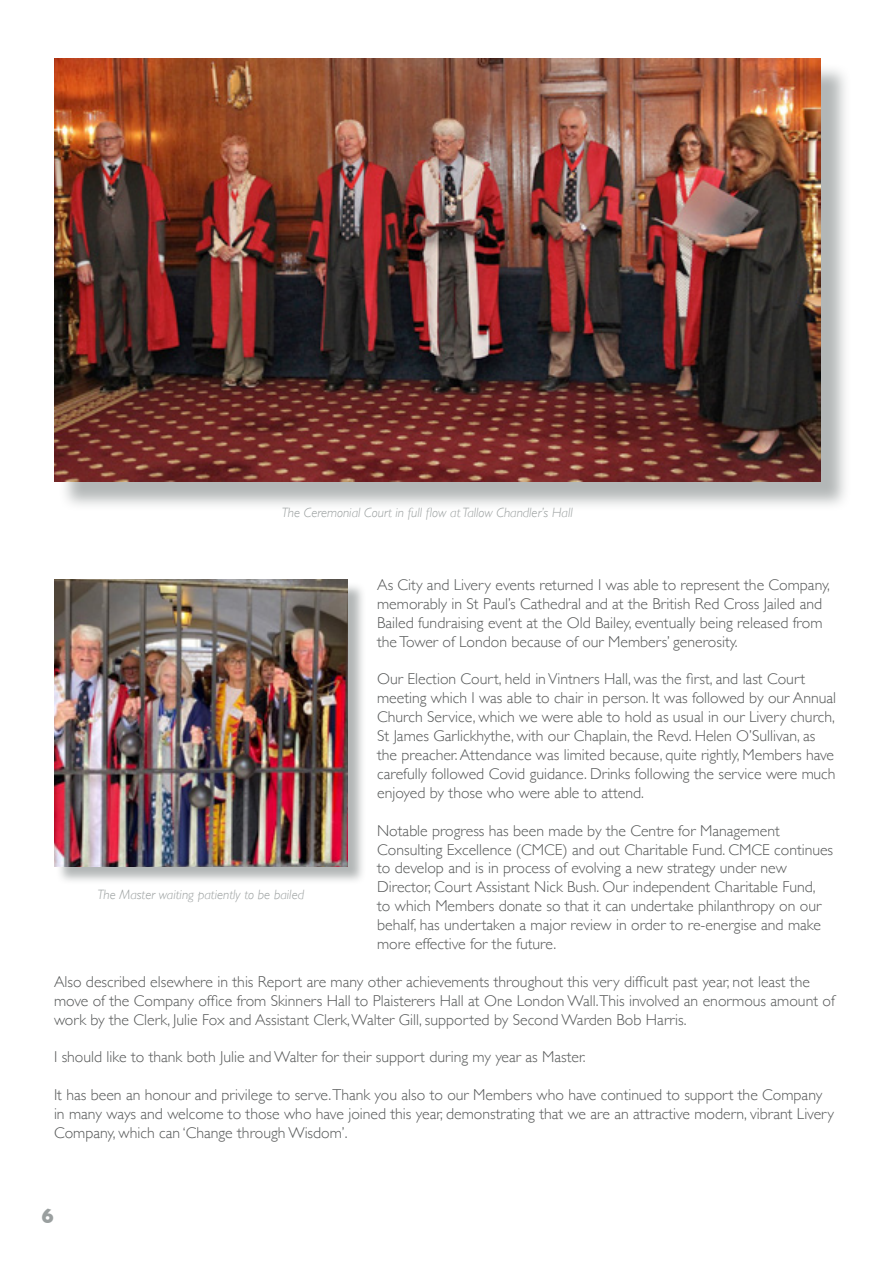
<style>
.page{position:relative;width:893px;height:1263px;background:#fff}
.page>*{position:absolute;margin:0;border:0;box-sizing:border-box;transform-origin:0 0}
.t1{font:700 21px "Gill Sans";color:#9a9f9f}
.t2{font:300 15.75px/18.9px "Gill Sans";color:#565858}
.t3{font:italic 300 13.5px "Gill Sans";color:#9a9f9f}
</style>
<div class="page">
<div style="left:59px;top:63px;width:792px;height:449px;background:#9a9f9f;opacity:.75"></div>
<img style="left:54px;top:59px;width:767px;height:422px">
<div style="left:57px;top:582px;width:309px;height:303px;background:#9a9f9f;opacity:.75"></div>
<img style="left:54px;top:580px;width:293px;height:286px">
<p class="t3" style="left:282px;top:504px;width:293px">The Ceremonial Court in full flow at Tallow Chandler’s Hall</p>
<p class="t2" style="left:377px;top:574px;width:454px">As City and Livery events returned I was able to represent the Company, memorably in St Paul’s Cathedral and at the British Red Cross Jailed and Bailed fundraising event at the Old Bailey, eventually being released from the Tower of London because of our Members’ generosity.</p>
<p class="t2" style="left:377px;top:669px;width:460px">Our Election Court, held in Vintners Hall, was the first, and last Court meeting which I was able to chair in person. It was followed by our Annual Church Service, which we were able to hold as usual in our Livery church, St James Garlickhythe, with our Chaplain, the Revd. Helen O’Sullivan, as the preacher. Attendance was limited because, quite rightly, Members have carefully followed Covid guidance. Drinks following the service were much enjoyed by those who were able to attend.</p>
<p class="t2" style="left:377px;top:820px;width:457px">Notable progress has been made by the Centre for Management Consulting Excellence (CMCE) and out Charitable Fund. CMCE continues to develop and is in process of evolving a new strategy under new Director, Court Assistant Nick Bush. Our independent Charitable Fund,<br>to which Members donate so that it can undertake philanthropy on our behalf, has undertaken a major review in order to re-energise and make more effective for the future.</p>
<p class="t2" style="left:54px;top:971px;width:782px">Also described elsewhere in this Report are many other achievements throughout this very difficult past year, not least the move of the Company office from Skinners Hall to Plaisterers Hall at One London Wall.This involved an enormous amount of work by the Clerk, Julie Fox and Assistant Clerk, Walter Gill, supported by Second Warden Bob Harris.</p>
<p class="t2" style="left:54px;top:1047px;width:533px">I should like to thank both Julie and Walter for their support during my year as Master.</p>
<p class="t2" style="left:54px;top:1085px;width:782px">It has been an honour and privilege to serve.Thank you also to our Members who have continued to support the Company in many ways and welcome to those who have joined this year, demonstrating that we are an attractive modern, vibrant Livery<br>Company, which can ‘Change through Wisdom’.</p>
<p class="t3" style="left:97px;top:887px;width:208px">The Master waiting patiently to be bailed</p>
<h1 class="t1" style="left:42px;top:1199px;width:14px">6</h1>
</div>
